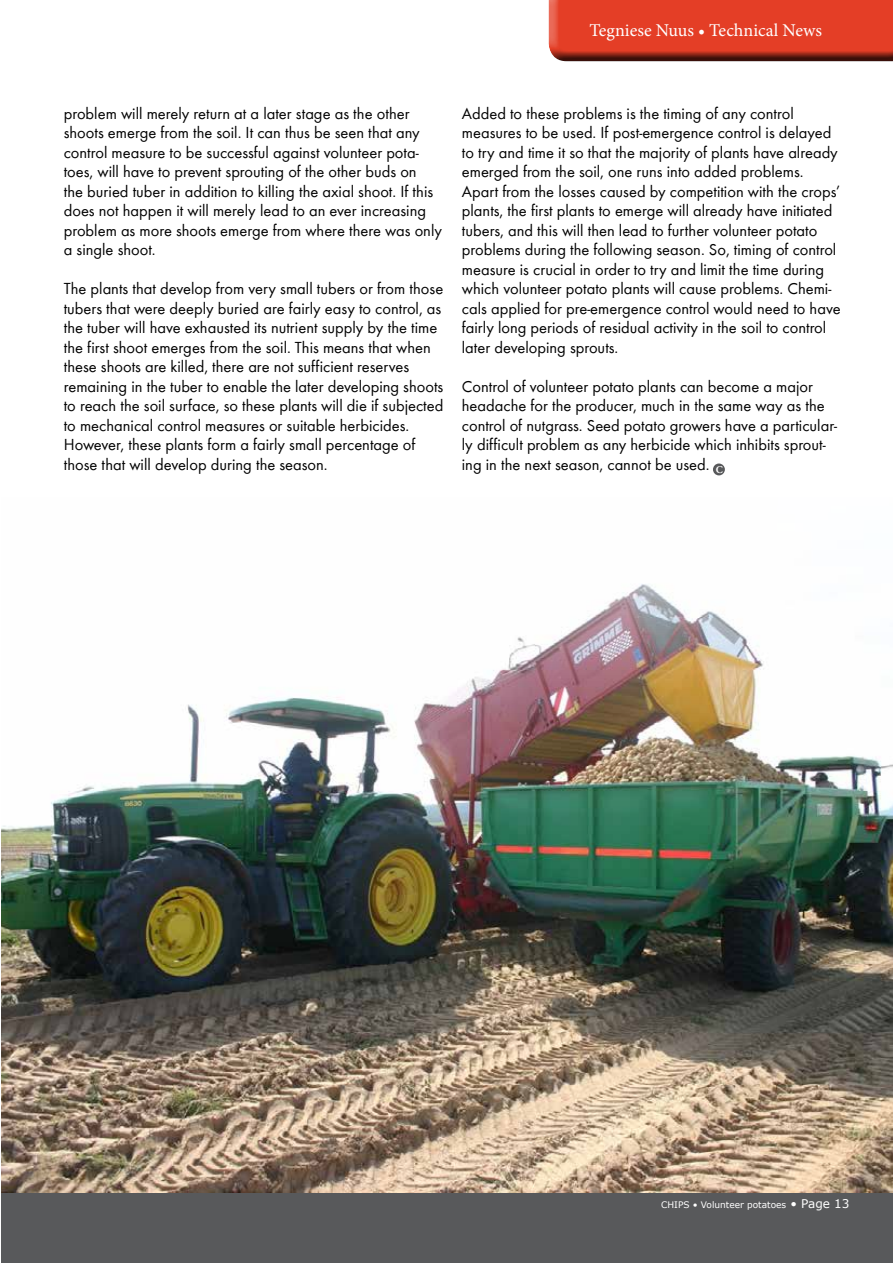
<style>
.page{position:relative;width:893px;height:1263px;background:#fff}
.page>*{position:absolute;margin:0;border:0;box-sizing:border-box;transform-origin:0 0}
.t1{font:18px "Minion Pro";color:#fff}
.t2{font:16.5px/19.5px "Bright";color:#000}
.t3{font:700 10.5px "Minion Pro";color:#fff}
.t4{font:9px "MS Reference Sans Serif";color:#fff}
.s1{font-size:12px}
</style>
<div class="page">
<div style="left:1px;top:1193px;width:892px;height:70px;background:#58595b"></div>
<div style="left:547px;top:0;width:346px;height:62px;background:#000;opacity:.75"></div>
<img style="left:1px;top:584px;width:892px;height:609px">
<div style="left:713px;top:463px;width:12px;height:12px;background:#58595b;border-radius:50%"></div>
<p class="t1" style="left:590px;top:18px;width:234px">Tegniese Nuus • Technical News</p>
<p class="t2" style="left:64px;top:103px;width:380px">problem will merely return at a later stage as the other shoots emerge from the soil. It can thus be seen that any control measure to be successful against volunteer pota&shy;toes, will have to prevent sprouting of the other buds on<br>the buried tuber in addition to killing the axial shoot. If this does not happen it will merely lead to an ever increasing problem as more shoots emerge from where there was only a single shoot.</p>
<p class="t2" style="left:64px;top:279px;width:381px">The plants that develop from very small tubers or from those tubers that were deeply buried are fairly easy to control, as the tuber will have exhausted its nutrient supply by the time the first shoot emerges from the soil. This means that when these shoots are killed, there are not sufficient reserves remaining in the tuber to enable the later developing shoots to reach the soil surface, so these plants will die if subjected to mechanical control measures or suitable herbicides.<br>However, these plants form a fairly small percentage of those that will develop during the season.</p>
<p class="t2" style="left:462px;top:103px;width:380px">Added to these problems is the timing of any control measures to be used. If post-emergence control is delayed to try and time it so that the majority of plants have already emerged from the soil, one runs into added problems.<br>Apart from the losses caused by competition with the crops’ plants, the first plants to emerge will already have initiated tubers, and this will then lead to further volunteer potato problems during the following season. So, timing of control measure is crucial in order to try and limit the time during which volunteer potato plants will cause problems. Chemi&shy;cals applied for pre-emergence control would need to have fairly long periods of residual activity in the soil to control later developing sprouts.</p>
<p class="t2" style="left:462px;top:377px;width:377px">Control of volunteer potato plants can become a major headache for the producer, much in the same way as the control of nutgrass. Seed potato growers have a particular&shy;ly difficult problem as any herbicide which inhibits sprout&shy;ing in the next season, cannot be used.</p>
<p class="t3" style="left:716px;top:462px;width:9px">C</p>
<p class="t4" style="left:661px;top:1199px;width:190px">CHIPS • Volunteer potatoes <span class="s1">• Page 13</span></p>
</div>
